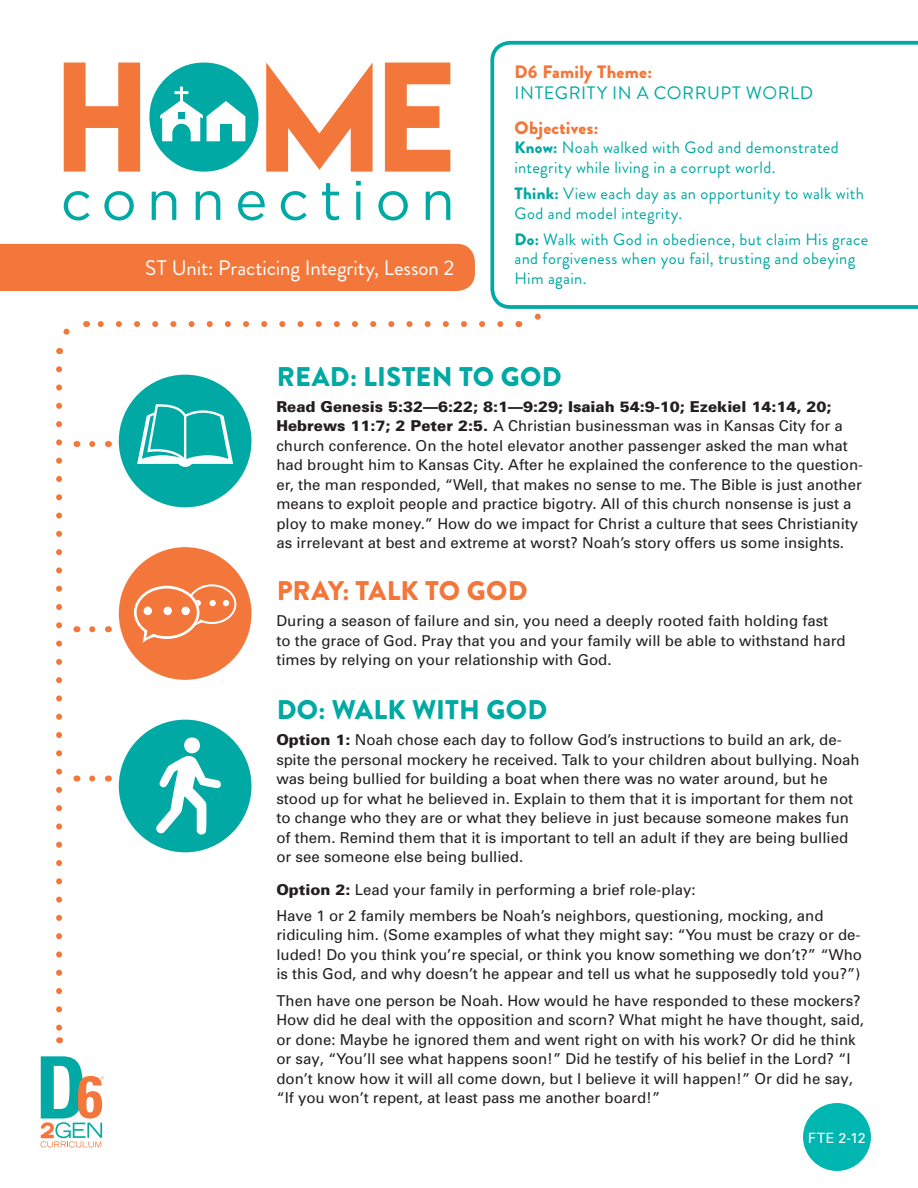
<style>
.page{position:relative;width:918px;height:1188px;background:#fff}
.page>*{position:absolute;margin:0;border:0;box-sizing:border-box;transform-origin:0 0}
.HC_-_Questions{font:900 27px "Brandon Grotesque";letter-spacing:.015em;color:#00a9a3}
.HC_-_Questions-2{font:900 27px "Brandon Grotesque";letter-spacing:.005em;color:#f3773a}
.t1{font:21px "Brandon Grotesque";letter-spacing:-.005em;color:#fff}
.t2{font:18px/21px "Brandon Grotesque";letter-spacing:.035em;color:#00a9a3}
.t3{font:900 18px "Brandon Grotesque";letter-spacing:.015em;color:#f3773a}
.t4{font:16.5px/19.5px "Brandon Grotesque";letter-spacing:.02em;color:#00a9a3}
.HC_-_Questions-3{font:15px/19.5px "Univers";color:#231f20}
.t5{font:14.25px "Univers";color:#fff}
.s1{font-weight:900;color:#f3773a}
.s2{font-weight:900}
</style>
<div class="page">
<div style="left:119px;top:547px;width:133px;height:133px;background:#f3773a;border-radius:50%"></div>
<svg style="left:134px;top:584px;width:102px;height:59px"></svg>
<div style="left:119px;top:720px;width:133px;height:132px;background:#00a9a3;border-radius:50%"></div>
<svg style="left:156px;top:737px;width:65px;height:98px"></svg>
<div style="left:119px;top:375px;width:133px;height:132px;background:#00a9a3;border-radius:50%"></div>
<svg style="left:137px;top:404px;width:96px;height:63px"></svg>
<svg style="left:92px;top:441px;width:4px;height:6px"></svg>
<svg style="left:92px;top:626px;width:4px;height:6px"></svg>
<svg style="left:92px;top:776px;width:4px;height:6px"></svg>
<svg style="left:64px;top:63px;width:76px;height:109px"></svg>
<svg style="left:266px;top:63px;width:107px;height:109px"></svg>
<svg style="left:385px;top:63px;width:65px;height:109px"></svg>
<svg style="left:64px;top:191px;width:26px;height:30px"></svg>
<svg style="left:104px;top:191px;width:30px;height:30px"></svg>
<svg style="left:152px;top:191px;width:24px;height:29px"></svg>
<svg style="left:196px;top:191px;width:24px;height:29px"></svg>
<svg style="left:238px;top:191px;width:27px;height:30px"></svg>
<svg style="left:281px;top:191px;width:26px;height:30px"></svg>
<svg style="left:322px;top:183px;width:17px;height:37px"></svg>
<svg style="left:356px;top:181px;width:5px;height:39px"></svg>
<svg style="left:378px;top:191px;width:30px;height:30px"></svg>
<svg style="left:426px;top:191px;width:24px;height:29px"></svg>
<svg style="left:149px;top:63px;width:110px;height:109px"></svg>
<svg style="left:40px;top:1056px;width:64px;height:92px"></svg>
<div style="left:803px;top:1103px;width:68px;height:68px;background:#00b6b1;border-radius:50%"></div>
<svg style="left:97px;top:321px;width:403px;height:6px"></svg>
<svg style="left:56px;top:369px;width:6px;height:662px"></svg>
<svg style="left:518px;top:313px;width:23px;height:14px"></svg>
<svg style="left:56px;top:328px;width:14px;height:26px"></svg>
<div style="left:0;top:244px;width:475px;height:47px;background:#f3773a"></div>
<svg style="left:490px;top:40px;width:428px;height:269px"></svg>
<p class="t1" style="left:145px;top:253px;width:311px">ST Unit: Practicing Integrity, Lesson 2</p>
<p class="t2" style="left:514px;top:62px;width:300px"><span class="s1">D6 Family Theme:<br></span>INTEGRITY IN A CORRUPT WORLD</p>
<p class="t3" style="left:514px;top:115px;width:85px">Objectives:</p>
<p class="t4" style="left:514px;top:138px;width:326px"><span class="s2">Know:</span> Noah walked with God and demonstrated integrity while living in a corrupt world.</p>
<p class="t4" style="left:514px;top:184px;width:351px"><span class="s2">Think:</span> View each day as an opportunity to walk with<br>God and model integrity.</p>
<p class="t4" style="left:514px;top:230px;width:355px"><span class="s2">Do:</span> Walk with God in obedience, but claim His grace and forgiveness when you fail, trusting and obeying<br>Him again.</p>
<p class="HC_-_Questions" style="left:277px;top:358px;width:287px">READ: LISTEN TO GOD</p>
<p class="HC_-_Questions-3" style="left:276px;top:397px;width:588px"><span class="s2">Read Genesis 5:32—6:22; 8:1—9:29; Isaiah 54:9-10; Ezekiel 14:14, 20; Hebrews 11:7; 2 Peter 2:5.</span> A Christian businessman was in Kansas City for a church conference. On the hotel elevator another passenger asked the man what had brought him to Kansas City. After he explained the conference to the question&shy;er, the man responded, “Well, that makes no sense to me. The Bible is just another means to exploit people and practice bigotry. All of this church nonsense is just a ploy to make money.” How do we impact for Christ a culture that sees Christianity as irrelevant at best and extreme at worst? Noah’s story offers us some insights.</p>
<p class="HC_-_Questions-2" style="left:277px;top:572px;width:253px">PRAY: TALK TO GOD</p>
<p class="HC_-_Questions-3" style="left:276px;top:611px;width:571px">During a season of failure and sin, you need a deeply rooted faith holding fast to the grace of God. Pray that you and your family will be able to withstand hard times by relying on your relationship with God.</p>
<p class="HC_-_Questions" style="left:277px;top:691px;width:272px">DO: WALK WITH GOD</p>
<p class="HC_-_Questions-3" style="left:276px;top:730px;width:585px"><span class="s2">Option 1:</span> Noah chose each day to follow God’s instructions to build an ark, de&shy;spite the personal mockery he received. Talk to your children about bullying. Noah was being bullied for building a boat when there was no water around, but he stood up for what he believed in. Explain to them that it is important for them not to change who they are or what they believe in just because someone makes fun of them. Remind them that it is important to tell an adult if they are being bullied or see someone else being bullied.</p>
<p class="HC_-_Questions-3" style="left:276px;top:879px;width:421px"><span class="s2">Option 2:</span> Lead your family in performing a brief role-play:</p>
<p class="HC_-_Questions-3" style="left:276px;top:905px;width:587px">Have 1 or 2 family members be Noah’s neighbors, questioning, mocking, and ridiculing him. (Some examples of what they might say: “You must be crazy or de&shy;luded! Do you think you’re special, or think you know something we don’t?” “Who is this God, and why doesn’t he appear and tell us what he supposedly told you?”)</p>
<p class="HC_-_Questions-3" style="left:276px;top:990px;width:589px">Then have one person be Noah. How would he have responded to these mockers?<br>How did he deal with the opposition and scorn? What might he have thought, said, or done: Maybe he ignored them and went right on with his work? Or did he think or say, “You’ll see what happens soon!” Did he testify of his belief in the Lord? “I don’t know how it will all come down, but I believe it will happen!” Or did he say, “If you won’t repent, at least pass me another board!”</p>
<p class="t5" style="left:808px;top:1129px;width:59px">FTE 2-12</p>
</div>
